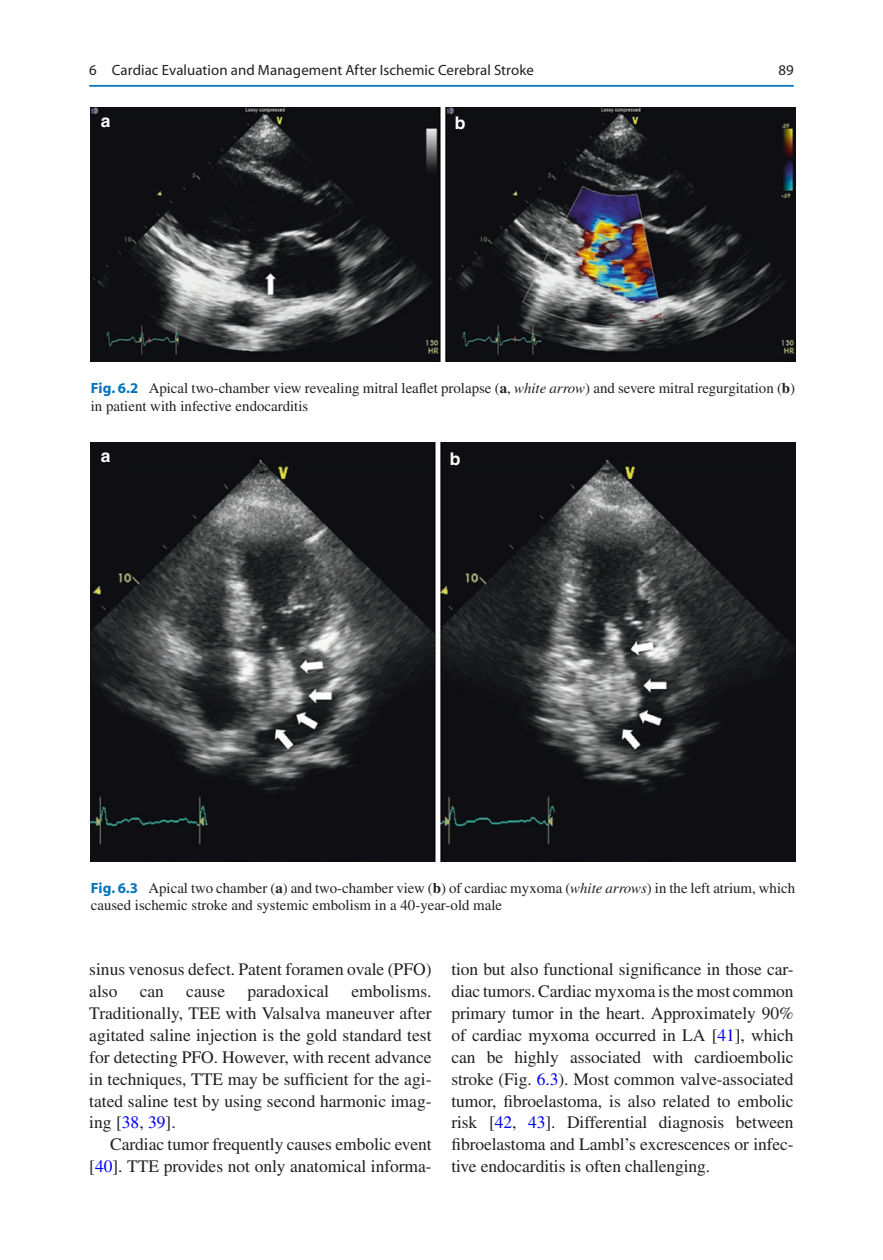
<style>
.page{position:relative;width:883px;height:1260px;background:#fff}
.page>*{position:absolute;margin:0;border:0;box-sizing:border-box;transform-origin:0 0}
.t1{font:17.5px/21.9px "Rfwtrk Times";letter-spacing:-.005em;color:#231f20;text-align:justify}
.t2{font:700 17.5px "Qhrkng Helvetica";color:#fff}
.t3{font:14.88px/17.5px "Rfwtrk Times";color:#231f20}
.t4{font:14.88px "Qhjqdh Myriad";letter-spacing:.005em;color:#231f20}
.t5{font:14.88px "Skrhgb Myriad";color:#231f20}
.s1{font-family:"Jqkltm Myriad";font-weight:700;color:#0073bc}
.s2{font-family:"Ssmnfx Times";font-weight:700}
.s3{font-family:"Xsngyb Times";font-style:italic}
.s4{color:#0000fa}
</style>
<div class="page">
<img style="left:91px;top:107px;width:704px;height:255px">
<img style="left:91px;top:442px;width:704px;height:420px">
<hr style="left:89px;top:85px;width:705px;height:2px;background:#0073bc">
<p class="t4" style="left:89px;top:63px;width:446px">6 Cardiac Evaluation and Management After Ischemic Cerebral Stroke</p>
<p class="t2" style="left:101px;top:110px;width:11px">a</p>
<p class="t2" style="left:455px;top:113px;width:12px">b</p>
<p class="t5" style="left:778px;top:63px;width:17px">89</p>
<p class="t3" style="left:91px;top:379px;width:706px"><span class="s1">Fig. 6.2</span> Apical two-chamber view revealing mitral leaflet prolapse (<span class="s2">a</span>, <span class="s3">white arrow</span>) and severe mitral regurgitation (<span class="s2">b</span>) in patient with infective endocarditis</p>
<p class="t2" style="left:101px;top:446px;width:11px">a</p>
<p class="t2" style="left:450px;top:448px;width:12px">b</p>
<p class="t3" style="left:91px;top:879px;width:706px"><span class="s1">Fig. 6.3</span> Apical two chamber (<span class="s2">a</span>) and two-chamber view (<span class="s2">b</span>) of cardiac myxoma (<span class="s3">white arrows</span>) in the left atrium, which caused ischemic stroke and systemic embolism in a 40-year-old male</p>
<p class="t1" style="left:89px;top:958px;width:344px">sinus venosus defect. Patent foramen ovale (PFO) also</p>
<p class="t1" style="left:89px;top:980px;width:344px;text-indent:262px">embolisms.<br>Traditionally, TEE with Valsalva maneuver after agitated saline injection is the gold standard test for detecting PFO. However, with recent advance in techniques, TTE may be sufficient for the agi&shy;tated saline test by using second harmonic imag&shy;ing [<span class="s4">38</span>, <span class="s4">39</span>].</p>
<p class="t1" style="left:89px;top:1133px;width:344px;text-align:right">Cardiac tumor frequently causes embolic event [<span class="s4">40</span>]. TTE provides not only anatomical informa-</p>
<p class="t1" style="left:140px;top:980px;width:26px">can</p>
<p class="t1" style="left:186px;top:980px;width:40px">cause</p>
<p class="t1" style="left:247px;top:980px;width:83px">paradoxical</p>
<p class="t1" style="left:451px;top:958px;width:344px">tion but also functional significance in those car&shy;diac tumors. Cardiac myxoma is the most common primary tumor in the heart. Approximately 90% of cardiac myxoma occurred in LA [<span class="s4">41</span>], which can be highly associated with cardioembolic stroke (Fig. <span class="s4">6.3</span>). Most common valve-associated tumor, fibroelastoma, is also related to embolic risk [<span class="s4">42</span>, <span class="s4">43</span>]. Differential diagnosis between fibroelastoma and Lambl’s excrescences or infec&shy;tive endocarditis is often challenging.</p>
</div>
